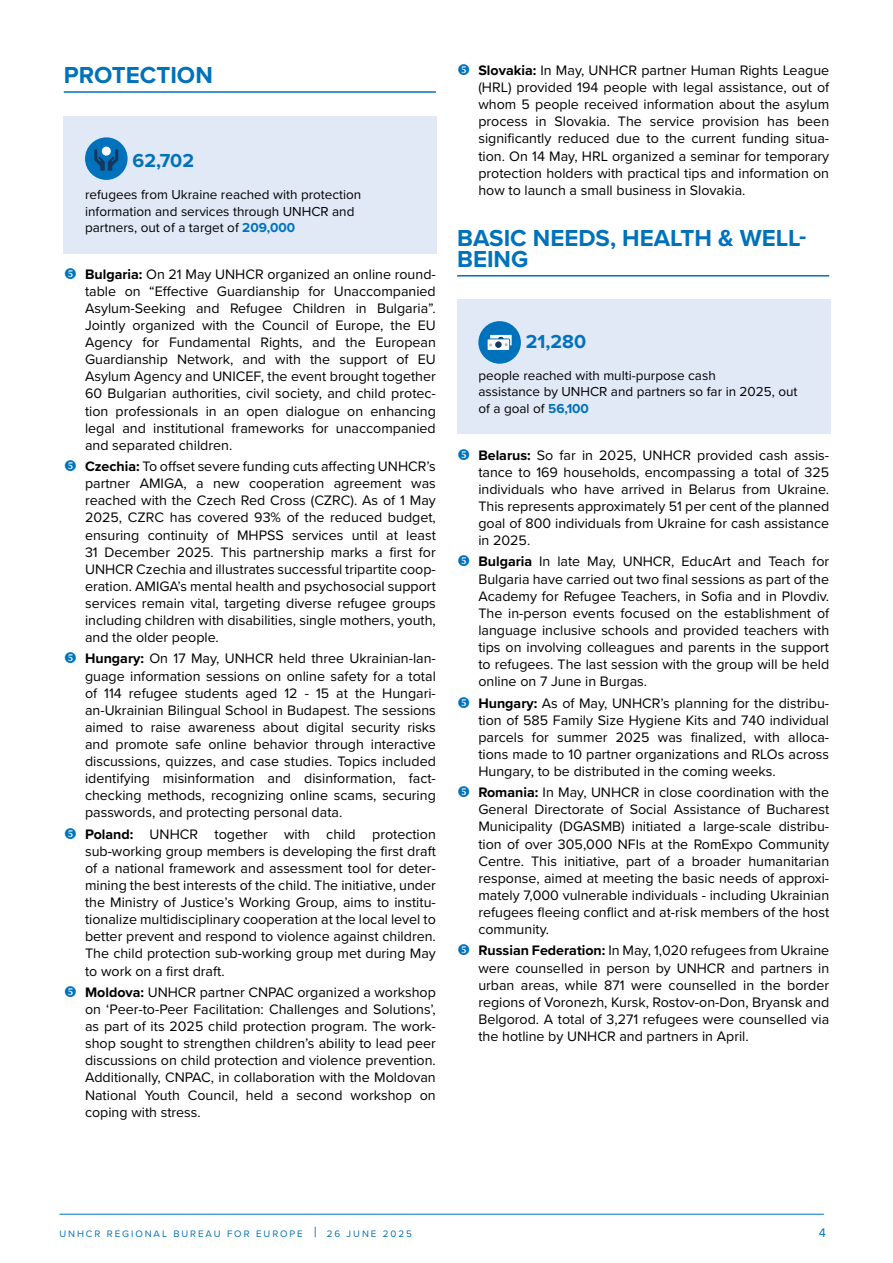
<style>
.page{position:relative;width:893px;height:1263px;background:#fff}
.page>*{position:absolute;margin:0;border:0;box-sizing:border-box;transform-origin:0 0}
.t1{font:700 24px/21px "Proxima Nova";color:#0072bc}
.t2{font:700 19.5px "Proxima Nova";color:#0072bc}
.t3{font:14.25px/17.1px "Proxima Nova";color:#000;text-align:justify}
.t4{font:13.5px/16.2px "Proxima Nova";color:#000}
.t5{font:12.75px "Proxima Nova";color:#0072bc}
.t6{font:9.75px "Proxima Nova";letter-spacing:.2em;color:#0072bc}
.s1{font-weight:700;color:#0072bc}
.s2{font-weight:700}
.s3{font-size:15px}
</style>
<div class="page">
<hr style="left:59px;top:1214px;width:765px;height:1px;background:#0072bc">
<hr style="left:64px;top:91px;width:372px;height:2px;background:#0072bc">
<div style="left:64px;top:116px;width:373px;height:137px;background:#e1e8f6"></div>
<div style="left:85px;top:137px;width:43px;height:43px;background:#0072bc;border-radius:50%"></div>
<svg style="left:94px;top:149px;width:24px;height:22px"></svg>
<div style="left:102px;top:147px;width:9px;height:9px;background:#fff;border-radius:50%"></div>
<hr style="left:457px;top:275px;width:372px;height:2px;background:#0072bc">
<div style="left:457px;top:300px;width:373px;height:134px;background:#e1e8f6"></div>
<div style="left:478px;top:321px;width:43px;height:43px;background:#0072bc;border-radius:50%"></div>
<svg style="left:488px;top:335px;width:24px;height:15px"></svg>
<h1 class="t1" style="left:64px;top:64px;width:151px">PROTECTION</h1>
<h2 class="t2" style="left:133px;top:146px;width:63px">62,702</h2>
<p class="t4" style="left:85px;top:186px;width:278px">refugees from Ukraine reached with protection information and services through UNHCR and partners, out of a target of <span class="s1">209,000</span></p>
<p class="t3" style="left:85px;top:265px;width:352px"><span class="s2">Bulgaria:</span> On 21 May UNHCR organized an online round&shy;table on “Effective Guardianship for Unaccompanied Asylum-Seeking and Refugee Children in Bulgaria”.<br>Jointly organized with the Council of Europe, the EU Agency for Fundamental Rights, and the European Guardianship Network, and with the support of EU Asylum Agency and UNICEF, the event brought together 60 Bulgarian authorities, civil society, and child protec&shy;tion professionals in an open dialogue on enhancing legal and institutional frameworks for unaccompanied and separated children.</p>
<p class="t3" style="left:85px;top:457px;width:352px"><span class="s2">Czechia:</span> To offset severe funding cuts affecting UNHCR’s partner AMIGA, a new cooperation agreement was reached with the Czech Red Cross (CZRC). As of 1 May 2025, CZRC has covered 93% of the reduced budget, ensuring continuity of MHPSS services until at least 31 December 2025. This partnership marks a first for UNHCR Czechia and illustrates successful tripartite coop&shy;eration. AMIGA’s mental health and psychosocial support services remain vital, targeting diverse refugee groups including children with disabilities, single mothers, youth, and the older people.</p>
<p class="t3" style="left:85px;top:649px;width:352px"><span class="s2">Hungary:</span> On 17 May, UNHCR held three Ukrainian-lan&shy;guage information sessions on online safety for a total of 114 refugee students aged 12 - 15 at the Hungari&shy;an-Ukrainian Bilingual School in Budapest. The sessions aimed to raise awareness about digital security risks and promote safe online behavior through interactive discussions, quizzes, and case studies. Topics included identifying misinformation and disinformation, fact&shy;checking methods, recognizing online scams, securing passwords, and protecting personal data.</p>
<p class="t3" style="left:85px;top:825px;width:352px"><span class="s2">Poland:</span> UNHCR together with child protection sub-working group members is developing the first draft of a national framework and assessment tool for deter&shy;mining the best interests of the child. The initiative, under the Ministry of Justice’s Working Group, aims to institu&shy;tionalize multidisciplinary cooperation at the local level to better prevent and respond to violence against children.<br>The child protection sub-working group met during May to work on a first draft.</p>
<p class="t3" style="left:85px;top:983px;width:352px"><span class="s2">Moldova:</span> UNHCR partner CNPAC organized a workshop on ‘Peer-to-Peer Facilitation: Challenges and Solutions’, as part of its 2025 child protection program. The work&shy;shop sought to strengthen children’s ability to lead peer discussions on child protection and violence prevention.<br>Additionally, CNPAC, in collaboration with the Moldovan National Youth Council, held a second workshop on coping with stress.</p>
<p class="t3" style="left:478px;top:61px;width:352px"><span class="s2">Slovakia:</span> In May, UNHCR partner Human Rights League (HRL) provided 194 people with legal assistance, out of whom 5 people received information about the asylum process in Slovakia. The service provision has been significantly reduced due to the current funding situa&shy;tion. On 14 May, HRL organized a seminar for temporary protection holders with practical tips and information on how to launch a small business in Slovakia.</p>
<h1 class="t1" style="left:457px;top:226px;width:351px">BASIC NEEDS, HEALTH &amp; WELL-<br>BEING</h1>
<h2 class="t2" style="left:526px;top:327px;width:62px">21,280</h2>
<p class="t4" style="left:478px;top:367px;width:321px">people reached with multi-purpose cash<br>assistance by UNHCR and partners so far in 2025, out of a goal of <span class="s1">56,100</span></p>
<p class="t3" style="left:478px;top:446px;width:352px"><span class="s2">Belarus:</span> So far in 2025, UNHCR provided cash assis&shy;tance to 169 households, encompassing a total of 325 individuals who have arrived in Belarus from Ukraine.<br>This represents approximately 51 per cent of the planned goal of 800 individuals from Ukraine for cash assistance in 2025.</p>
<p class="t3" style="left:478px;top:552px;width:352px"><span class="s2">Bulgaria</span> In late May, UNHCR, EducArt and Teach for Bulgaria have carried out two final sessions as part of the Academy for Refugee Teachers, in Sofia and in Plovdiv.<br>The in-person events focused on the establishment of language inclusive schools and provided teachers with tips on involving colleagues and parents in the support to refugees. The last session with the group will be held online on 7 June in Burgas.</p>
<p class="t3" style="left:478px;top:693px;width:352px"><span class="s2">Hungary:</span> As of May, UNHCR’s planning for the distribu&shy;tion of 585 Family Size Hygiene Kits and 740 individual parcels for summer 2025 was finalized, with alloca&shy;tions made to 10 partner organizations and RLOs across Hungary, to be distributed in the coming weeks.</p>
<p class="t3" style="left:478px;top:783px;width:352px"><span class="s2">Romania:</span> In May, UNHCR in close coordination with the General Directorate of Social Assistance of Bucharest Municipality (DGASMB) initiated a large-scale distribu&shy;tion of over 305,000 NFIs at the RomExpo Community Centre. This initiative, part of a broader humanitarian response, aimed at meeting the basic needs of approxi&shy;mately 7,000 vulnerable individuals - including Ukrainian refugees fleeing conflict and at-risk members of the host community.</p>
<p class="t3" style="left:478px;top:941px;width:352px"><span class="s2">Russian Federation:</span> In May, 1,020 refugees from Ukraine were counselled in person by UNHCR and partners in urban areas, while 871 were counselled in the border regions of Voronezh, Kursk, Rostov-on-Don, Bryansk and Belgorod. A total of 3,271 refugees were counselled via the hotline by UNHCR and partners in April.</p>
<p class="t6" style="left:59px;top:1226px;width:354px">UNHCR REGIONAL BUREAU FOR EUROPE <span class="s3">|</span> 26 JUNE 2025</p>
<p class="t5" style="left:819px;top:1223px;width:9px">4</p>
</div>
